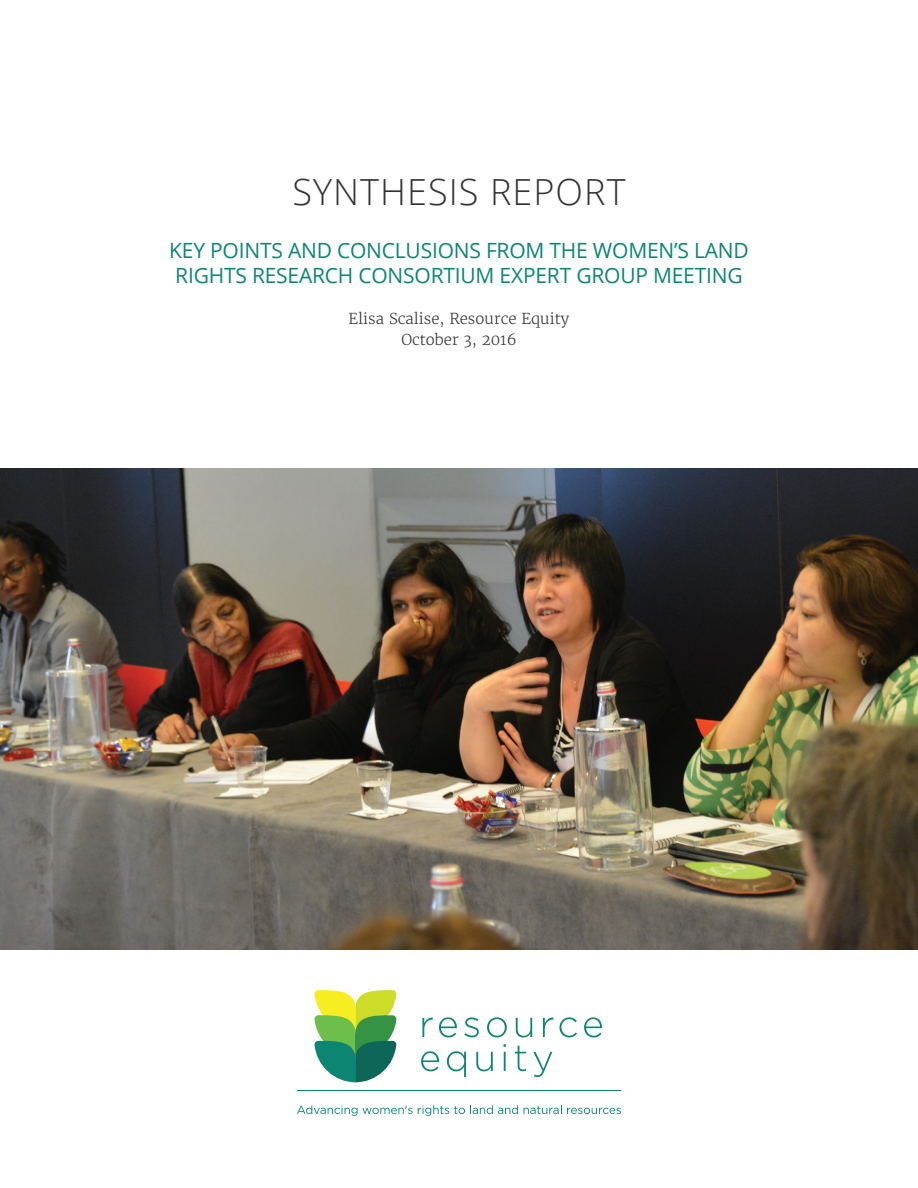
<style>
.page{position:relative;width:918px;height:1188px;background:#fff}
.page>*{position:absolute;margin:0;border:0;box-sizing:border-box;transform-origin:0 0}
.H1_Headline{font:300 36px "Open Sans";letter-spacing:.03em;color:#323332}
.H2_Subhead{font:21px/25.2px "Open Sans";letter-spacing:-.01em;color:#0c8573}
.Body_copy{font:300 15px/21px "Merriweather";color:#323332;text-align:center}
</style>
<div class="page">
<img style="left:0;top:469px;width:918px;height:481px">
<hr style="left:297px;top:1090px;width:324px;height:1px;background:#0c8573">
<svg style="left:422px;top:1017px;width:11px;height:20px"></svg>
<svg style="left:439px;top:1017px;width:18px;height:20px"></svg>
<svg style="left:464px;top:1017px;width:15px;height:20px"></svg>
<svg style="left:487px;top:1017px;width:20px;height:20px"></svg>
<svg style="left:516px;top:1018px;width:16px;height:19px"></svg>
<svg style="left:543px;top:1017px;width:10px;height:20px"></svg>
<svg style="left:559px;top:1017px;width:18px;height:20px"></svg>
<svg style="left:584px;top:1017px;width:18px;height:20px"></svg>
<svg style="left:421px;top:1051px;width:18px;height:20px"></svg>
<svg style="left:447px;top:1051px;width:19px;height:26px"></svg>
<svg style="left:476px;top:1052px;width:17px;height:19px"></svg>
<svg style="left:504px;top:1044px;width:2px;height:27px"></svg>
<svg style="left:515px;top:1046px;width:11px;height:25px"></svg>
<svg style="left:533px;top:1052px;width:19px;height:25px"></svg>
<svg style="left:314px;top:990px;width:83px;height:92px;background:#7cb567"></svg>
<svg style="left:297px;top:1105px;width:221px;height:11px"></svg>
<svg style="left:524px;top:1105px;width:97px;height:9px"></svg>
<p class="H1_Headline" style="left:292px;top:168px;width:335px">SYNTHESIS REPORT</p>
<p class="H2_Subhead" style="left:169px;top:237px;width:581px">KEY POINTS AND CONCLUSIONS FROM THE WOMEN’S LAND<br>RIGHTS RESEARCH CONSORTIUM EXPERT GROUP MEETING</p>
<p class="Body_copy" style="left:349px;top:308px;width:222px">Elisa Scalise, Resource Equity<br>October 3, 2016</p>
</div>
